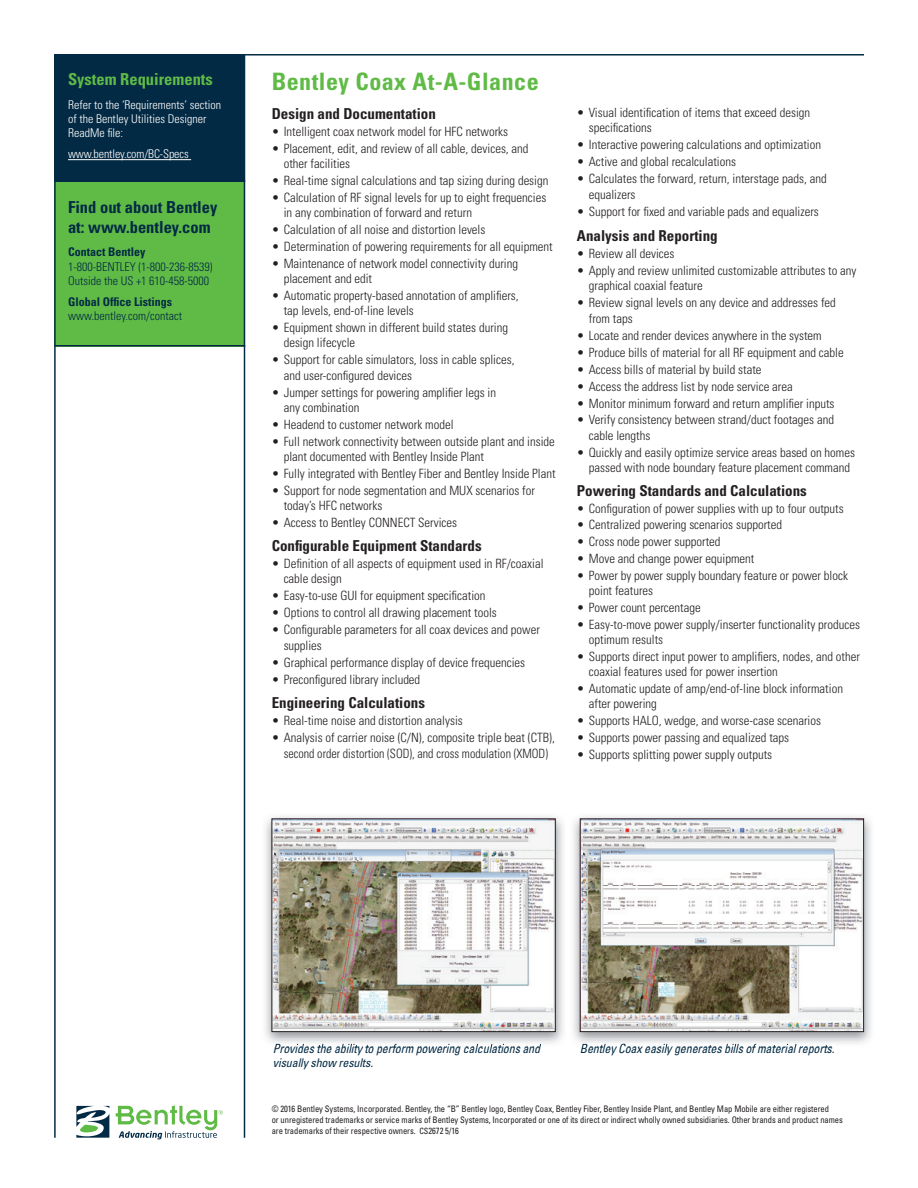
<style>
.page{position:relative;width:918px;height:1188px;background:#fff}
.page>*{position:absolute;margin:0;border:0;box-sizing:border-box;transform-origin:0 0}
.t1{font:700 condensed 24px "Univers";letter-spacing:.02em;color:#60bb46}
.t2{font:700 condensed 16.5px/19.8px "Univers";color:#032a44}
.t3{font:700 condensed 16.5px "Univers";color:#60bb46}
.t4{font:700 condensed 15px "Univers";color:#231f20}
.t5{font:300 condensed 12.75px/15.3px "Univers";color:#231f20}
.t6{font:italic condensed 12px/14.4px "Univers";letter-spacing:-.01em;color:#032a44}
.t7{font:300 condensed 12px/14.4px "Univers";color:#fff}
.t8{font:300 condensed 12px/14.4px "Univers";color:#032a44}
.t9{font:700 condensed 12px "Univers";color:#032a44}
.t10{font:condensed 9px/10.8px "Univers";letter-spacing:-.005em;color:#231f20;scale:.95 1}
.s1{font-size:8.7px}
</style>
<div class="page">
<div style="left:55px;top:182px;width:190px;height:164px;background:#60bb46"></div>
<hr style="left:55px;top:345px;width:190px;height:1px;background:#032a44">
<div style="left:55px;top:54px;width:190px;height:128px;background:#032a44"></div>
<hr style="left:68px;top:159px;width:123px;height:1px;background:#fff">
<svg style="left:76px;top:1106px;width:33px;height:32px"></svg>
<svg style="left:116px;top:1105px;width:107px;height:34px"></svg>
<hr style="left:244px;top:54px;width:1px;height:1084px;background:#032a44">
<hr style="left:54px;top:54px;width:2px;height:1084px;background:#032a44">
<hr style="left:56px;top:54px;width:808px;height:2px;background:#032a44">
<img style="left:265px;top:816px;width:298px;height:228px">
<img style="left:275px;top:1044px;width:266px;height:3px">
<img style="left:271px;top:818px;width:285px;height:214px">
<img style="left:573px;top:816px;width:298px;height:228px">
<img style="left:582px;top:1044px;width:250px;height:3px">
<svg style="left:579px;top:818px;width:285px;height:214px"></svg>
<p class="t3" style="left:68px;top:69px;width:146px">System Requirements</p>
<p class="t7" style="left:68px;top:97px;width:155px">Refer to the ‘Requirements’ section of the Bentley Utilities Designer<br>ReadMe file:</p>
<p class="t7" style="left:68px;top:147px;width:122px">www.bentley.com/BC-Specs</p>
<p class="t2" style="left:68px;top:197px;width:151px">Find out about Bentley at: www.bentley.com</p>
<p class="t9" style="left:68px;top:244px;width:79px">Contact Bentley</p>
<p class="t8" style="left:68px;top:259px;width:146px">1-800-BENTLEY (1-800-236-8539)<br>Outside the US +1 610-458-5000</p>
<p class="t9" style="left:68px;top:294px;width:105px">Global Office Listings</p>
<p class="t8" style="left:68px;top:309px;width:116px">www.bentley.com/contact</p>
<h1 class="t1" style="left:272px;top:67px;width:269px">Bentley Coax At-A-Glance</h1>
<p class="t4" style="left:272px;top:104px;width:166px">Design and Documentation</p>
<p class="t5" style="left:272px;top:124px;width:238px">• Intelligent coax network model for HFC networks</p>
<p class="t5" style="left:284px;top:140px;width:246px;text-indent:-12px">• Placement, edit, and review of all cable, devices, and other facilities</p>
<p class="t5" style="left:272px;top:173px;width:278px">• Real-time signal calculations and tap sizing during design</p>
<p class="t5" style="left:284px;top:190px;width:264px;text-indent:-12px">• Calculation of RF signal levels for up to eight frequencies in any combination of forward and return</p>
<p class="t5" style="left:272px;top:222px;width:215px">• Calculation of all noise and distortion levels</p>
<p class="t5" style="left:272px;top:239px;width:283px">• Determination of powering requirements for all equipment</p>
<p class="t5" style="left:284px;top:256px;width:236px;text-indent:-12px">• Maintenance of network model connectivity during placement and edit</p>
<p class="t5" style="left:284px;top:288px;width:237px;text-indent:-12px">• Automatic property-based annotation of amplifiers, tap levels, end-of-line levels</p>
<p class="t5" style="left:284px;top:320px;width:226px;text-indent:-12px">• Equipment shown in different build states during design lifecycle</p>
<p class="t5" style="left:284px;top:352px;width:232px;text-indent:-12px">• Support for cable simulators, loss in cable splices, and user-configured devices</p>
<p class="t5" style="left:284px;top:384px;width:214px;text-indent:-12px">• Jumper settings for powering amplifier legs in any combination</p>
<p class="t5" style="left:272px;top:417px;width:183px">• Headend to customer network model</p>
<p class="t5" style="left:284px;top:434px;width:273px;text-indent:-12px">• Full network connectivity between outside plant and inside plant documented with Bentley Inside Plant</p>
<p class="t5" style="left:272px;top:466px;width:285px">• Fully integrated with Bentley Fiber and Bentley Inside Plant</p>
<p class="t5" style="left:284px;top:483px;width:253px;text-indent:-12px">• Support for node segmentation and MUX scenarios for today’s HFC networks</p>
<p class="t5" style="left:272px;top:515px;width:187px">• Access to Bentley CONNECT Services</p>
<p class="t4" style="left:272px;top:537px;width:212px">Configurable Equipment Standards</p>
<p class="t5" style="left:284px;top:556px;width:261px;text-indent:-12px">• Definition of all aspects of equipment used in RF/coaxial cable design</p>
<p class="t5" style="left:272px;top:588px;width:215px">• Easy-to-use GUI for equipment specification</p>
<p class="t5" style="left:272px;top:605px;width:227px">• Options to control all drawing placement tools</p>
<p class="t5" style="left:284px;top:622px;width:258px;text-indent:-12px">• Configurable parameters for all coax devices and power supplies</p>
<p class="t5" style="left:272px;top:655px;width:255px">• Graphical performance display of device frequencies</p>
<p class="t5" style="left:272px;top:672px;width:150px">• Preconfigured library included</p>
<p class="t4" style="left:272px;top:694px;width:155px">Engineering Calculations</p>
<p class="t5" style="left:272px;top:713px;width:193px">• Real-time noise and distortion analysis</p>
<p class="t5" style="left:272px;top:730px;width:285px;text-align:center">• Analysis of carrier noise (C/N), composite triple beat (CTB), second order distortion (SOD), and cross modulation (XMOD)</p>
<p class="t5" style="left:589px;top:105px;width:223px;text-indent:-12px">• Visual identification of items that exceed design specifications</p>
<p class="t5" style="left:577px;top:137px;width:246px">• Interactive powering calculations and optimization</p>
<p class="t5" style="left:577px;top:154px;width:161px">• Active and global recalculations</p>
<p class="t5" style="left:589px;top:171px;width:239px;text-indent:-12px">• Calculates the forward, return, interstage pads, and equalizers</p>
<p class="t5" style="left:577px;top:204px;width:244px">• Support for fixed and variable pads and equalizers</p>
<p class="t4" style="left:577px;top:227px;width:142px">Analysis and Reporting</p>
<p class="t5" style="left:577px;top:246px;width:99px">• Review all devices</p>
<p class="t5" style="left:589px;top:263px;width:269px;text-indent:-12px">• Apply and review unlimited customizable attributes to any graphical coaxial feature</p>
<p class="t5" style="left:589px;top:295px;width:249px;text-indent:-12px">• Review signal levels on any device and addresses fed from taps</p>
<p class="t5" style="left:577px;top:328px;width:246px">• Locate and render devices anywhere in the system</p>
<p class="t5" style="left:577px;top:345px;width:268px">• Produce bills of material for all RF equipment and cable</p>
<p class="t5" style="left:577px;top:362px;width:186px">• Access bills of material by build state</p>
<p class="t5" style="left:577px;top:379px;width:217px">• Access the address list by node service area</p>
<p class="t5" style="left:577px;top:395px;width:259px">• Monitor minimum forward and return amplifier inputs</p>
<p class="t5" style="left:589px;top:412px;width:247px;text-indent:-12px">• Verify consistency between strand/duct footages and cable lengths</p>
<p class="t5" style="left:577px;top:444px;width:280px;text-align:center">• Quickly and easily optimize service areas based on homes passed with node boundary feature placement command</p>
<p class="t4" style="left:577px;top:481px;width:232px">Powering Standards and Calculations</p>
<p class="t5" style="left:577px;top:501px;width:268px">• Configuration of power supplies with up to four outputs</p>
<p class="t5" style="left:577px;top:517px;width:207px">• Centralized powering scenarios supported</p>
<p class="t5" style="left:577px;top:534px;width:145px">• Cross node power supported</p>
<p class="t5" style="left:577px;top:551px;width:179px">• Move and change power equipment</p>
<p class="t5" style="left:589px;top:568px;width:261px;text-indent:-12px">• Power by power supply boundary feature or power block point features</p>
<p class="t5" style="left:577px;top:600px;width:125px">• Power count percentage</p>
<p class="t5" style="left:589px;top:617px;width:273px;text-indent:-12px">• Easy-to-move power supply/inserter functionality produces optimum results</p>
<p class="t5" style="left:589px;top:649px;width:273px;text-indent:-12px">• Supports direct input power to amplifiers, nodes, and other coaxial features used for power insertion</p>
<p class="t5" style="left:589px;top:681px;width:256px;text-indent:-12px">• Automatic update of amp/end-of-line block information after powering</p>
<p class="t5" style="left:577px;top:713px;width:246px">• Supports HALO, wedge, and worse-case scenarios</p>
<p class="t5" style="left:577px;top:730px;width:214px">• Supports power passing and equalized taps</p>
<p class="t5" style="left:577px;top:747px;width:197px">• Supports splitting power supply outputs</p>
<p class="t6" style="left:273px;top:1041px;width:269px">Provides the ability to perform powering calculations and visually show results.</p>
<p class="t6" style="left:580px;top:1041px;width:256px">Bentley Coax easily generates bills of material reports.</p>
<p class="t10" style="left:272px;top:1104px;width:603px">© 2016 Bentley Systems, Incorporated. Bentley, the “B” Bentley logo, Bentley Coax, Bentley Fiber, Bentley Inside Plant, and Bentley Map Mobile are either registered<br>or unregistered trademarks or service marks of Bentley Systems, Incorporated or one of its direct or indirect wholly owned subsidiaries. Other brands and product names are trademarks of their respective owners. <span class="s1">CS</span>2672 5/16</p>
</div>
